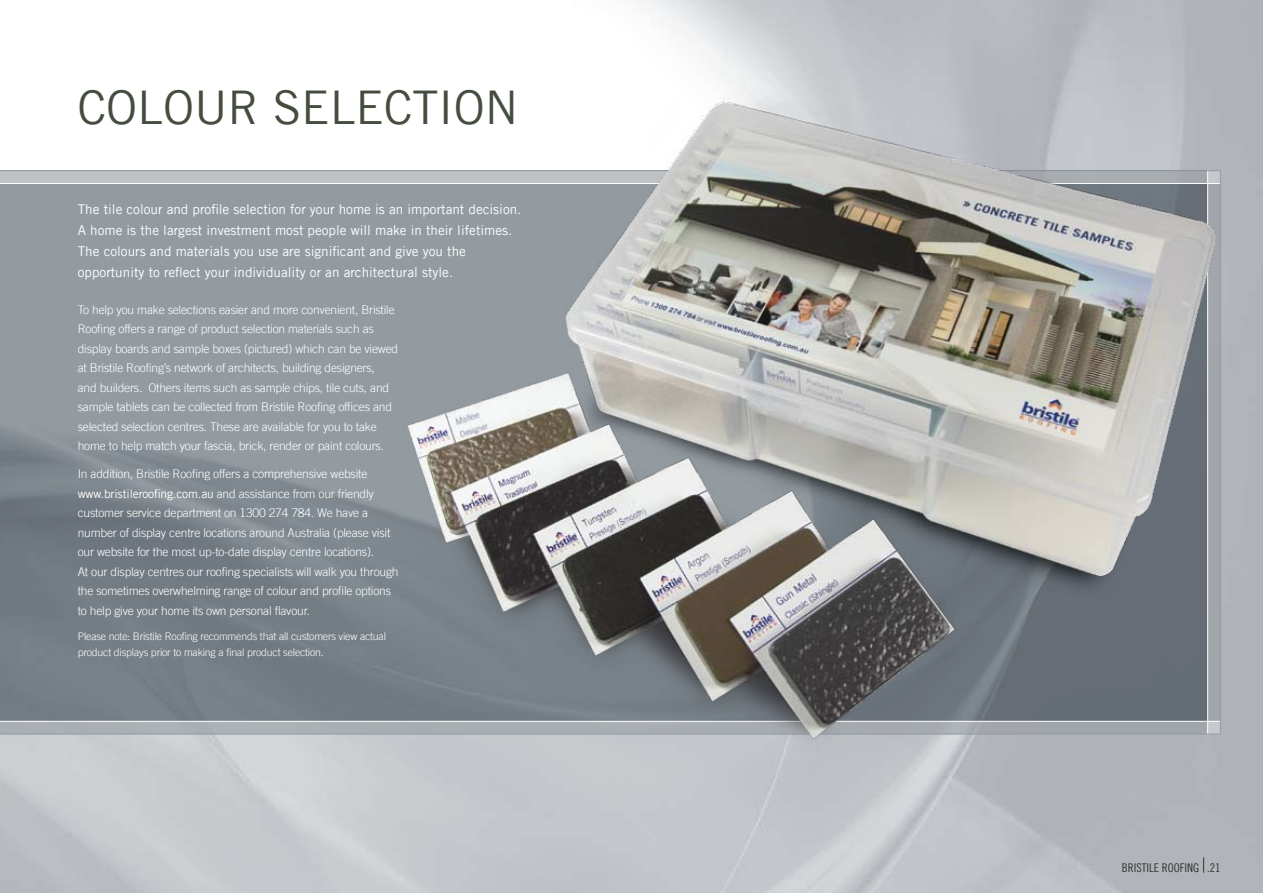
<style>
.page{position:relative;width:1263px;height:893px;background:#fff}
.page>*{position:absolute;margin:0;border:0;box-sizing:border-box;transform-origin:0 0}
.t1{font:46.5px "Trade Gothic LT";color:#444d3e}
.t2{font:13.5px/21px "Trade Gothic LT";color:#fff}
.t3{font:300 12px/19.5px "Trade Gothic LT";letter-spacing:-.015em;color:#fff}
.t4{font:12px "Trade Gothic LT Cond Eighteen";color:#444d3e}
.t5{font:300 10.5px/16.5px "Trade Gothic LT";letter-spacing:-.015em;color:#fff}
.s1{font-weight:400}
</style>
<div class="page">
<img style="left:0;top:0;width:1263px;height:893px">
<div style="left:0;top:721px;width:1220px;height:13px;background:#abb0b4"></div>
<div style="left:0;top:171px;width:1220px;height:12px;background:#bdc2c6"></div>
<hr style="left:0;top:170px;width:1220px;height:1px;background:#939ba1">
<hr style="left:0;top:183px;width:1220px;height:1px;background:#fff">
<hr style="left:0;top:734px;width:1220px;height:1px;background:#939ba1">
<hr style="left:0;top:721px;width:1220px;height:1px;background:#fff">
<svg style="left:79px;top:90px;width:56px;height:35px"></svg>
<svg style="left:142px;top:90px;width:50px;height:35px"></svg>
<svg style="left:199px;top:90px;width:24px;height:35px"></svg>
<svg style="left:232px;top:90px;width:23px;height:34px"></svg>
<svg style="left:275px;top:90px;width:24px;height:35px"></svg>
<svg style="left:306px;top:90px;width:22px;height:34px"></svg>
<svg style="left:334px;top:90px;width:46px;height:35px"></svg>
<img style="left:380px;top:81px;width:863px;height:680px">
<h1 class="t1" style="left:78px;top:79px;width:442px">COLOUR SELECTION</h1>
<p class="t2" style="left:78px;top:199px;width:445px">The tile colour and profile selection for your home is an important decision.<br>A home is the largest investment most people will make in their lifetimes.<br>The colours and materials you use are significant and give you the opportunity to reflect your individuality or an architectural style.</p>
<p class="t3" style="left:78px;top:300px;width:322px">To help you make selections easier and more convenient, Bristile Roofing offers a range of product selection materials such as display boards and sample boxes (pictured) which can be viewed at Bristile Roofing’s network of architects, building designers,<br>and builders. Others items such as sample chips, tile cuts, and sample tablets can be collected from Bristile Roofing offices and selected selection centres. These are available for you to take home to help match your fascia, brick, render or paint colours.</p>
<p class="t3" style="left:78px;top:464px;width:322px">In addition, Bristile Roofing offers a comprehensive website <span class="s1">www.bristileroofing.com.au</span> and assistance from our friendly customer service department on 1300 274 784. We have a number of display centre locations around Australia (please visit our website for the most up-to-date display centre locations).<br>At our display centres our roofing specialists will walk you through the sometimes overwhelming range of colour and profile options to help give your home its own personal flavour.</p>
<p class="t5" style="left:78px;top:628px;width:310px">Please note: Bristile Roofing recommends that all customers view actual product displays prior to making a final product selection.</p>
<p class="t4" style="left:1122px;top:860px;width:100px">BRISTILE ROOFING .21</p>
</div>
